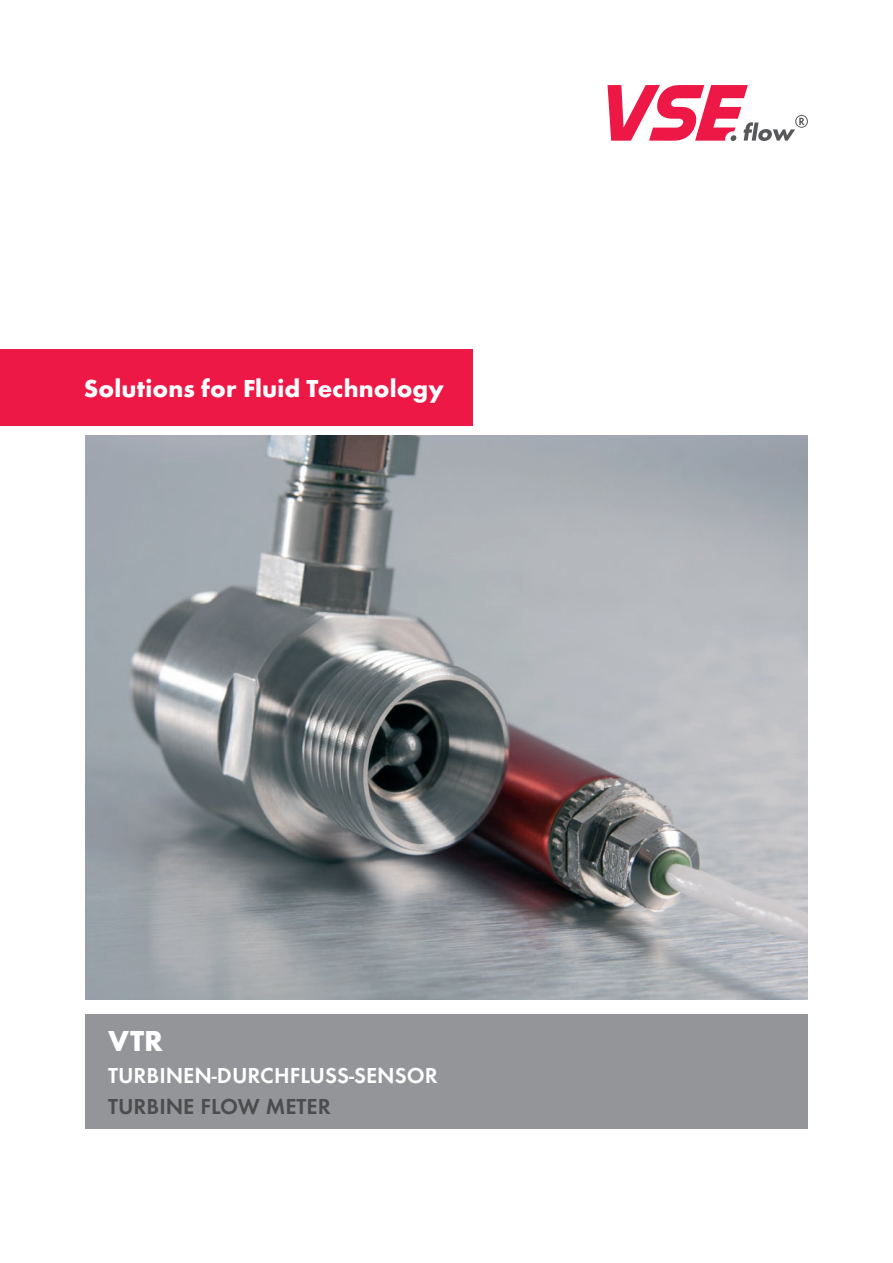
<style>
.page{position:relative;width:893px;height:1263px;background:#fff}
.page>*{position:absolute;margin:0;border:0;box-sizing:border-box;transform-origin:0 0}
.t1{font:800 30px "Function";color:#fff}
.t2{font:800 25.5px "Function";letter-spacing:.005em;color:#fff}
.t3{font:700 22.5px "Function";color:#fff}
.t4{font:700 22.5px "Function";color:#4b4c4d}
</style>
<div class="page">
<div style="left:85px;top:1014px;width:723px;height:115px;background:#939598"></div>
<div style="left:0;top:349px;width:472px;height:77px;background:#ed1845"></div>
<svg style="left:607px;top:85px;width:201px;height:56px"></svg>
<img style="left:85px;top:436px;width:723px;height:563px">
<p class="t2" style="left:84px;top:374px;width:362px">Solutions for Fluid Technology</p>
<p class="t1" style="left:108px;top:1023px;width:57px">VTR</p>
<p class="t3" style="left:108px;top:1062px;width:331px">TURBINEN-DURCHFLUSS-SENSOR</p>
<p class="t4" style="left:108px;top:1093px;width:224px">TURBINE FLOW METER</p>
</div>
